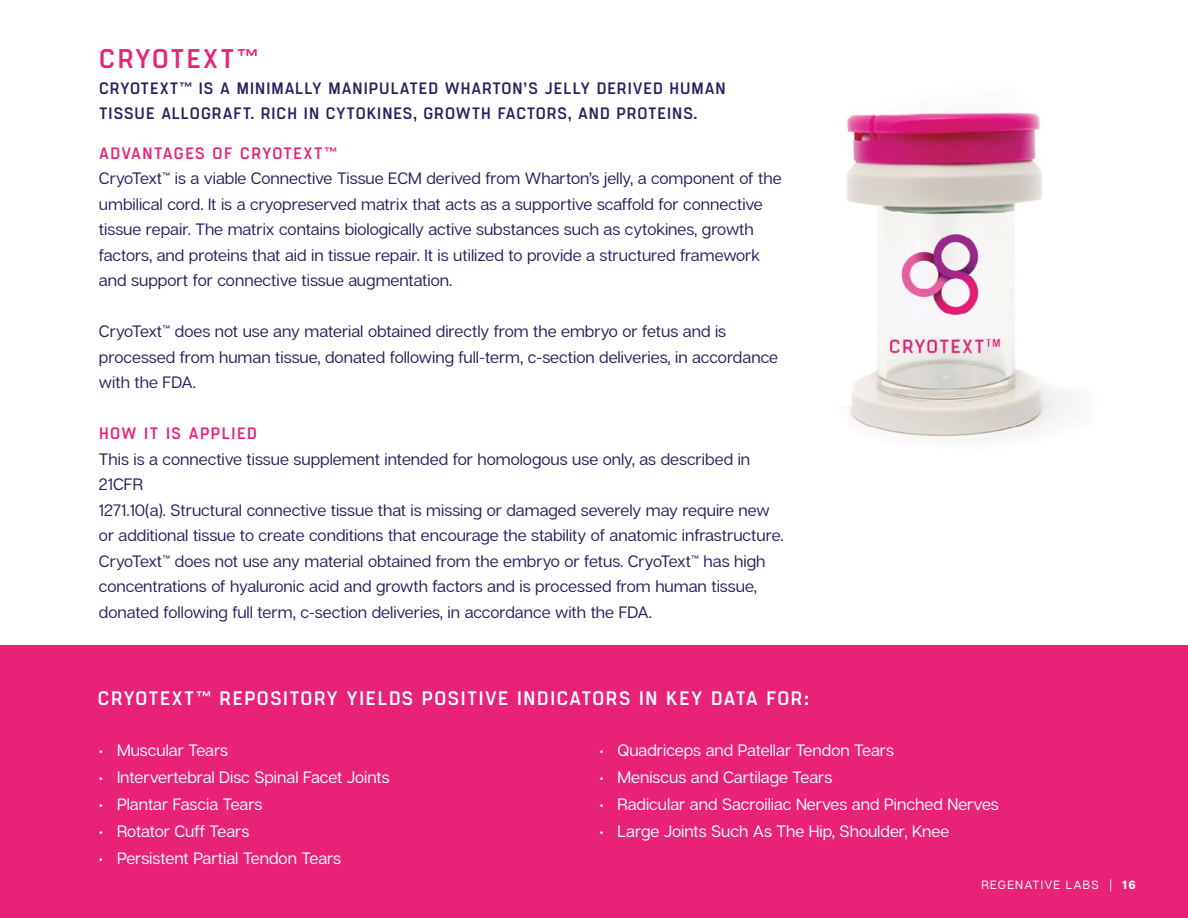
<style>
.page{position:relative;width:1188px;height:918px;background:#fff}
.page>*{position:absolute;margin:0;border:0;box-sizing:border-box;transform-origin:0 0}
.t1{font:700 27px "Manifold CF";letter-spacing:.09em;color:#e82276}
.t2{font:700 19.5px "Manifold CF";letter-spacing:.08em;color:#fff}
.t3{font:16.5px/25.5px "Articulat C Fv 2 Text";color:#25215f}
.t4{font:16.5px "Articulat C Fv 2 Text";color:#fff}
.t5{font:700 16.5px/25.5px "Manifold CF";letter-spacing:.06em;color:#25215f}
.t6{font:700 16.5px "Manifold CF";letter-spacing:.09em;color:#e82276}
.t7{font:12px "Articulat C Fv 2 Text";letter-spacing:.1em;color:#fff}
.s1{font-family:"Articulat CF";font-weight:800}
</style>
<div class="page">
<div style="left:0;top:646px;width:1188px;height:272px;background:#e82276"></div>
<img style="left:846px;top:112px;width:230px;height:329px">
<h1 class="t1" style="left:99px;top:43px;width:160px">CRYOTEXT™</h1>
<p class="t5" style="left:99px;top:76px;width:628px">CRYOTEXT™ IS A MINIMALLY MANIPULATED WHARTON’S JELLY DERIVED HUMAN<br>TISSUE ALLOGRAFT. RICH IN CYTOKINES, GROWTH FACTORS, AND PROTEINS.</p>
<p class="t6" style="left:99px;top:144px;width:239px">ADVANTAGES OF CRYOTEXT™</p>
<p class="t3" style="left:99px;top:166px;width:684px">CryoText™ is a viable Connective Tissue ECM derived from Wharton’s jelly, a component of the umbilical cord. It is a cryopreserved matrix that acts as a supportive scaffold for connective tissue repair. The matrix contains biologically active substances such as cytokines, growth factors, and proteins that aid in tissue repair. It is utilized to provide a structured framework and support for connective tissue augmentation.</p>
<p class="t3" style="left:99px;top:319px;width:681px">CryoText™ does not use any material obtained directly from the embryo or fetus and is processed from human tissue, donated following full-term, c-section deliveries, in accordance with the FDA.</p>
<p class="t6" style="left:99px;top:424px;width:159px">HOW IT IS APPLIED</p>
<p class="t3" style="left:99px;top:447px;width:686px">This is a connective tissue supplement intended for homologous use only, as described in 21CFR<br>1271.10(a). Structural connective tissue that is missing or damaged severely may require new or additional tissue to create conditions that encourage the stability of anatomic infrastructure.<br>CryoText™ does not use any material obtained from the embryo or fetus. CryoText™ has high concentrations of hyaluronic acid and growth factors and is processed from human tissue, donated following full term, c-section deliveries, in accordance with the FDA.</p>
<p class="t2" style="left:98px;top:687px;width:713px">CRYOTEXT™ REPOSITORY YIELDS POSITIVE INDICATORS IN KEY DATA FOR:</p>
<p class="t4" style="left:99px;top:740px;width:131px">• Muscular Tears</p>
<p class="t4" style="left:99px;top:767px;width:292px">• Intervertebral Disc Spinal Facet Joints</p>
<p class="t4" style="left:99px;top:794px;width:165px">• Plantar Fascia Tears</p>
<p class="t4" style="left:99px;top:821px;width:152px">• Rotator Cuff Tears</p>
<p class="t4" style="left:99px;top:848px;width:244px">• Persistent Partial Tendon Tears</p>
<p class="t4" style="left:600px;top:740px;width:296px">• Quadriceps and Patellar Tendon Tears</p>
<p class="t4" style="left:600px;top:767px;width:234px">• Meniscus and Cartilage Tears</p>
<p class="t4" style="left:600px;top:794px;width:401px">• Radicular and Sacroiliac Nerves and Pinched Nerves</p>
<p class="t4" style="left:600px;top:821px;width:351px">• Large Joints Such As The Hip, Shoulder, Knee</p>
<p class="t7" style="left:981px;top:878px;width:156px">REGENATIVE LABS | <span class="s1">16</span></p>
</div>
